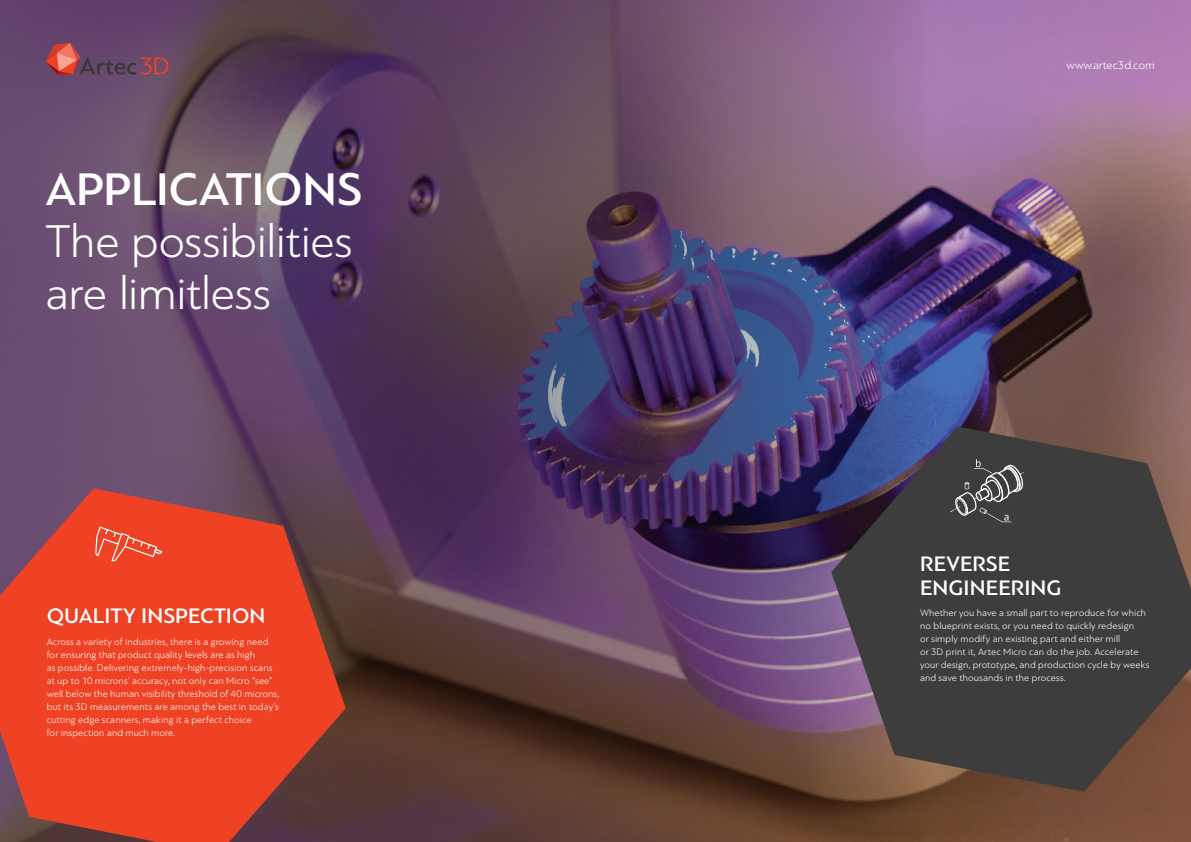
<style>
.page{position:relative;width:1191px;height:842px;background:#fff}
.page>*{position:absolute;margin:0;border:0;box-sizing:border-box;transform-origin:0 0}
.t1{font:300 48px/52px "PF Bague Sans Pro";letter-spacing:-.015em;color:#fff}
.t2{font:500 48px "PF Bague Sans Pro";letter-spacing:-.005em;color:#fff}
.t3{font:500 22px/24px "PF Bague Sans Pro";letter-spacing:.005em;color:#fff}
.t4{font:300 12px "PF Bague Sans Pro";color:#fff}
.t5{font:300 10px/13px "PF Bague Sans Pro";letter-spacing:.01em;color:#fff}
</style>
<div class="page">
<img style="left:0;top:0;width:1191px;height:842px">
<svg style="left:46px;top:43px;width:122px;height:32px;background:#814a5e"></svg>
<svg style="left:0;top:488px;width:346px;height:354px;background:#cc412c"></svg>
<svg style="left:831px;top:426px;width:360px;height:366px;background:#4a4346"></svg>
<svg style="left:95px;top:526px;width:68px;height:37px;background:#f0583e"></svg>
<svg style="left:950px;top:459px;width:74px;height:63px;background:#585859"></svg>
<h1 class="t2" style="left:45px;top:161px;width:318px">APPLICATIONS</h1>
<h1 class="t1" style="left:45px;top:215px;width:309px">The possibilities are limitless</h1>
<h2 class="t3" style="left:47px;top:604px;width:220px">QUALITY INSPECTION</h2>
<p class="t5" style="left:47px;top:635px;width:234px">Across a variety of industries, there is a growing need for ensuring that product quality levels are as high<br>as possible. Delivering extremely-high-precision scans at up to 10 microns’ accuracy, not only can Micro “see” well below the human visibility threshold of 40 microns, but its 3D measurements are among the best in today’s cutting edge scanners, making it a perfect choice<br>for inspection and much more.</p>
<p class="t4" style="left:1066px;top:58px;width:90px">www.artec3d.com</p>
<h2 class="t3" style="left:920px;top:552px;width:143px">REVERSE<br>ENGINEERING</h2>
<p class="t5" style="left:920px;top:606px;width:231px">Whether you have a small part to reproduce for which no blueprint exists, or you need to quickly redesign<br>or simply modify an existing part and either mill<br>or 3D print it, Artec Micro can do the job. Accelerate your design, prototype, and production cycle by weeks and save thousands in the process.</p>
</div>
